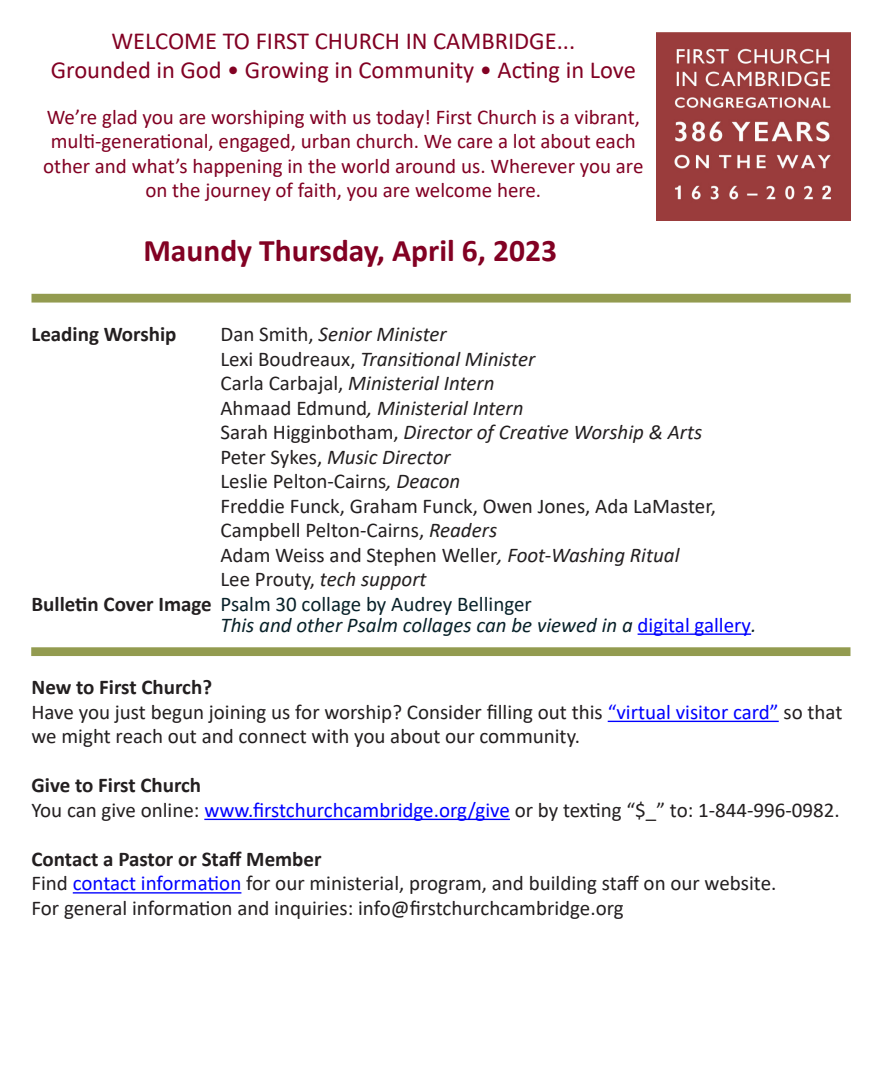
<style>
.page{position:relative;width:882px;height:1071px;background:#fff}
.page>*{position:absolute;margin:0;border:0;box-sizing:border-box;transform-origin:0 0}
.Paragraph_Style_1{font:700 31.5px "Calibri";color:#820123}
.t1{font:24.5px "Calibri";color:#820123}
.Paragraph_Style_1-2{font:21px/24.5px "Calibri";color:#231f20}
.Paragraph_Style_1-3{font:21px/24.5px "Calibri";color:#820123;text-align:center}
.Paragraph_Style_1-4{font:italic 21px "Calibri";color:#231f20}
.Paragraph_Style_1-5{font:700 21px "Calibri";color:#231f20}
.t2{font:italic 21px "Calibri";color:#082129}
.Paragraph_Style_1-6{font:21px "Calibri";color:#082129}
.s1{font-style:normal}
.s2{font-style:italic}
.s3{font-weight:700;color:#231f20}
.s4{font-style:normal;color:#00f}
.s5{color:#00f}
</style>
<div class="page">
<hr style="left:638px;top:633px;width:113px;height:2px;background:#00f">
<div style="left:32px;top:294px;width:819px;height:9px;background:#939b50"></div>
<div style="left:31px;top:647px;width:819px;height:9px;background:#939b50"></div>
<img style="left:657px;top:33px;width:193px;height:188px">
<hr style="left:608px;top:721px;width:171px;height:1px;background:#00f">
<hr style="left:204px;top:819px;width:306px;height:1px;background:#00f">
<hr style="left:73px;top:892px;width:168px;height:2px;background:#00f">
<p class="t1" style="left:111px;top:23px;width:465px">WELCOME TO FIRST CHURCH IN CAMBRIDGE...</p>
<p class="t1" style="left:51px;top:53px;width:587px">Grounded in God • Growing in Community • Acting in Love</p>
<p class="Paragraph_Style_1-3" style="left:43px;top:104px;width:602px">We’re glad you are worshiping with us today! First Church is a vibrant, multi-generational, engaged, urban church. We care a lot about each other and what’s happening in the world around us. Wherever you are on the journey of faith, you are welcome here.</p>
<p class="Paragraph_Style_1" style="left:143px;top:228px;width:415px">Maundy Thursday, April 6, 2023</p>
<p class="Paragraph_Style_1-5" style="left:32px;top:319px;width:147px">Leading Worship</p>
<p class="Paragraph_Style_1-4" style="left:220px;top:320px;width:228px"><span class="s1">Dan Smith,</span> Senior Minister</p>
<p class="Paragraph_Style_1-4" style="left:220px;top:344px;width:316px"><span class="s1">Lexi Boudreaux,</span> Transitional Minister</p>
<p class="Paragraph_Style_1-4" style="left:220px;top:369px;width:276px"><span class="s1">Carla Carbajal,</span> Ministerial Intern</p>
<p class="Paragraph_Style_1-4" style="left:220px;top:393px;width:304px"><span class="s1">Ahmaad Edmund</span>, Ministerial Intern</p>
<p class="Paragraph_Style_1-4" style="left:220px;top:418px;width:483px"><span class="s1">Sarah Higginbotham,</span> Director of Creative Worship &amp; Arts</p>
<p class="Paragraph_Style_1-4" style="left:220px;top:442px;width:232px"><span class="s1">Peter Sykes,</span> Music Director</p>
<p class="Paragraph_Style_1-2" style="left:220px;top:469px;width:241px">Leslie Pelton-Cairns<span class="s2">, Deacon</span></p>
<p class="Paragraph_Style_1-2" style="left:220px;top:493px;width:497px">Freddie Funck, Graham Funck, Owen Jones, Ada LaMaster,</p>
<p class="Paragraph_Style_1-2" style="left:220px;top:518px;width:278px">Campbell Pelton-Cairns, <span class="s2">Readers</span></p>
<p class="Paragraph_Style_1-2" style="left:220px;top:542px;width:461px">Adam Weiss and Stephen Weller<span class="s2">, Foot-Washing Ritual</span></p>
<p class="Paragraph_Style_1-4" style="left:220px;top:565px;width:208px"><span class="s1">Lee Prouty,</span> tech support</p>
<p class="Paragraph_Style_1-6" style="left:32px;top:589px;width:502px"><span class="s3">Bulletin Cover Image</span> Psalm 30 collage by Audrey Bellinger</p>
<p class="t2" style="left:220px;top:610px;width:537px">This and other Psalm collages can be viewed in a <span class="s4">digital gallery</span>.</p>
<p class="Paragraph_Style_1-5" style="left:32px;top:673px;width:182px">New to First Church?</p>
<p class="Paragraph_Style_1-2" style="left:32px;top:699px;width:813px">Have you just begun joining us for worship? Consider filling out this <span class="s5">“virtual visitor card”</span> so that we might reach out and connect with you about our community.</p>
<p class="Paragraph_Style_1-5" style="left:32px;top:771px;width:171px">Give to First Church</p>
<p class="Paragraph_Style_1-2" style="left:32px;top:797px;width:810px">You can give online: <span class="s5">www.firstchurchcambridge.org/give</span> or by texting “$_” to: 1-844-996-0982.</p>
<p class="Paragraph_Style_1-5" style="left:32px;top:844px;width:292px">Contact a Pastor or Staff Member</p>
<p class="Paragraph_Style_1-2" style="left:32px;top:871px;width:746px">Find <span class="s5">contact information</span> for our ministerial, program, and building staff on our website.</p>
<p class="Paragraph_Style_1-2" style="left:32px;top:895px;width:594px">For general information and inquiries: info@firstchurchcambridge.org</p>
</div>
